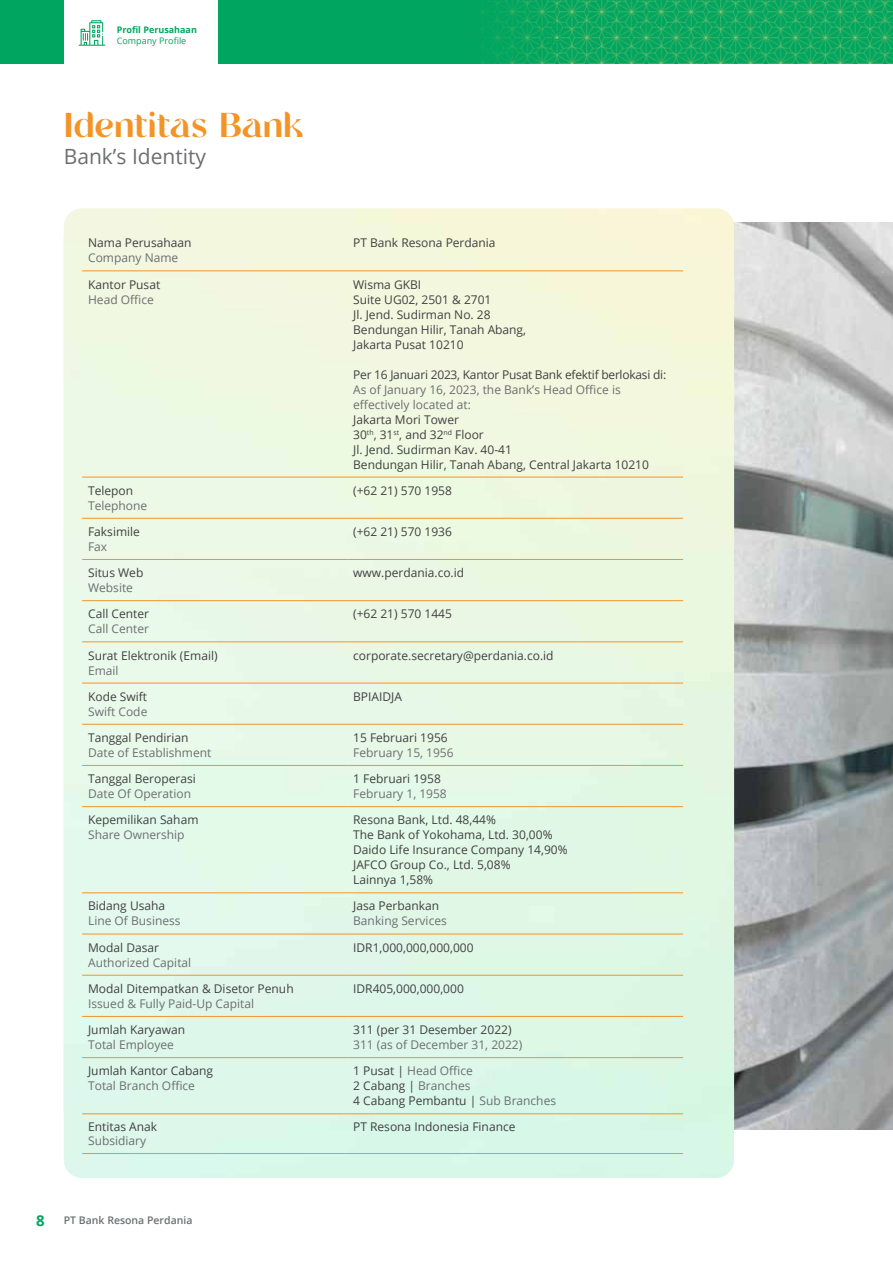
<style>
.page{position:relative;width:893px;height:1263px;background:#fff}
.page>*{position:absolute;margin:0;border:0;box-sizing:border-box;transform-origin:0 0}
.t1{font:34.5px "Tangerine";color:#f49427}
.t2{font:21px "Open Sans";color:#6d6e71}
.t3{font:700 15px "Open Sans";color:#00a55f}
.t4{font:12px/15px "Open Sans";color:#414042}
.t5{font:12px/15px "Open Sans";color:#6d6e71}
.t6{font:12px "Open Sans";letter-spacing:-.02em;color:#414042}
.t7{font:600 10.5px "Open Sans";color:#6d6e71}
.t8{font:700 9px "Open Sans";color:#00a55f}
.t9{font:9px "Open Sans";color:#00a55f}
.s1{color:#6d6e71}
</style>
<div class="page">
<div style="left:0;top:0;width:893px;height:64px;background:#00a55f"></div>
<img style="left:480px;top:0;width:413px;height:64px">
<div style="left:64px;top:0;width:153px;height:65px;background:#fff"></div>
<svg style="left:541px;top:21px;width:23px;height:25px"></svg>
<svg style="left:79px;top:20px;width:26px;height:26px"></svg>
<img style="left:734px;top:223px;width:159px;height:906px">
<hr style="left:82px;top:270px;width:265px;height:1px;background:#f49427">
<hr style="left:347px;top:270px;width:336px;height:1px;background:#f49427">
<hr style="left:82px;top:477px;width:265px;height:1px;background:#f49427">
<hr style="left:347px;top:477px;width:336px;height:1px;background:#f49427">
<hr style="left:82px;top:518px;width:265px;height:1px;background:#f49427">
<hr style="left:347px;top:518px;width:336px;height:1px;background:#f49427">
<hr style="left:82px;top:559px;width:265px;height:1px;background:#f49427">
<hr style="left:347px;top:559px;width:336px;height:1px;background:#f49427">
<hr style="left:82px;top:600px;width:265px;height:1px;background:#f49427">
<hr style="left:347px;top:600px;width:336px;height:1px;background:#f49427">
<hr style="left:82px;top:641px;width:265px;height:1px;background:#f49427">
<hr style="left:347px;top:641px;width:336px;height:1px;background:#f49427">
<hr style="left:82px;top:683px;width:265px;height:1px;background:#f49427">
<hr style="left:347px;top:683px;width:336px;height:1px;background:#f49427">
<hr style="left:82px;top:724px;width:265px;height:1px;background:#f49427">
<hr style="left:347px;top:724px;width:336px;height:1px;background:#f49427">
<hr style="left:82px;top:765px;width:265px;height:1px;background:#f49427">
<hr style="left:347px;top:765px;width:336px;height:1px;background:#f49427">
<hr style="left:82px;top:806px;width:265px;height:1px;background:#f49427">
<hr style="left:347px;top:806px;width:336px;height:1px;background:#f49427">
<hr style="left:82px;top:892px;width:265px;height:1px;background:#f49427">
<hr style="left:347px;top:892px;width:336px;height:1px;background:#f49427">
<hr style="left:82px;top:934px;width:265px;height:1px;background:#f49427">
<hr style="left:347px;top:934px;width:336px;height:1px;background:#f49427">
<hr style="left:82px;top:975px;width:265px;height:1px;background:#f49427">
<hr style="left:347px;top:975px;width:336px;height:1px;background:#f49427">
<hr style="left:82px;top:1016px;width:265px;height:1px;background:#f49427">
<hr style="left:347px;top:1016px;width:336px;height:1px;background:#f49427">
<hr style="left:82px;top:1057px;width:265px;height:1px;background:#f49427">
<hr style="left:347px;top:1057px;width:336px;height:1px;background:#f49427">
<hr style="left:82px;top:1113px;width:265px;height:1px;background:#f49427">
<hr style="left:347px;top:1113px;width:336px;height:1px;background:#f49427">
<hr style="left:82px;top:1153px;width:265px;height:1px;background:#f49427">
<hr style="left:347px;top:1153px;width:336px;height:1px;background:#f49427">
<p class="t8" style="left:117px;top:23px;width:82px">Profil Perusahaan</p>
<p class="t9" style="left:117px;top:34px;width:71px">Company Profile</p>
<h1 class="t1" style="left:64px;top:104px;width:241px">Identitas Bank</h1>
<h2 class="t2" style="left:64px;top:142px;width:144px">Bank’s Identity</h2>
<p class="t4" style="left:88px;top:235px;width:105px">Nama Perusahaan</p>
<p class="t5" style="left:88px;top:250px;width:92px">Company Name</p>
<p class="t4" style="left:353px;top:235px;width:144px">PT Bank Resona Perdania</p>
<p class="t4" style="left:88px;top:276px;width:74px">Kantor Pusat</p>
<p class="t5" style="left:88px;top:291px;width:67px">Head Office</p>
<p class="t4" style="left:353px;top:276px;width:174px">Wisma GKBI<br>Suite UG02, 2501 &amp; 2701<br>Jl. Jend. Sudirman No. 28<br>Bendungan Hilir, Tanah Abang,<br>Jakarta Pusat 10210</p>
<p class="t6" style="left:353px;top:366px;width:314px">Per 16 Januari 2023, Kantor Pusat Bank efektif berlokasi di:</p>
<p class="t5" style="left:353px;top:381px;width:269px">As of January 16, 2023, the Bank’s Head Office is effectively located at:</p>
<p class="t4" style="left:353px;top:411px;width:297px">Jakarta Mori Tower<br>30<sup>th</sup>, 31<sup>st</sup>, and 32<sup>nd</sup> Floor<br>Jl. Jend. Sudirman Kav. 40-41<br>Bendungan Hilir, Tanah Abang, Central Jakarta 10210</p>
<p class="t4" style="left:88px;top:483px;width:47px">Telepon</p>
<p class="t5" style="left:88px;top:498px;width:61px">Telephone</p>
<p class="t4" style="left:353px;top:483px;width:100px">(+62 21) 570 1958</p>
<p class="t4" style="left:88px;top:524px;width:53px">Faksimile</p>
<p class="t5" style="left:88px;top:539px;width:21px">Fax</p>
<p class="t4" style="left:353px;top:524px;width:100px">(+62 21) 570 1936</p>
<p class="t4" style="left:88px;top:565px;width:57px">Situs Web</p>
<p class="t5" style="left:88px;top:580px;width:46px">Website</p>
<p class="t4" style="left:353px;top:565px;width:113px">www.perdania.co.id</p>
<p class="t4" style="left:88px;top:606px;width:62px">Call Center</p>
<p class="t5" style="left:88px;top:621px;width:62px">Call Center</p>
<p class="t4" style="left:353px;top:606px;width:100px">(+62 21) 570 1445</p>
<p class="t4" style="left:88px;top:647px;width:131px">Surat Elektronik (Email)</p>
<p class="t5" style="left:88px;top:662px;width:32px">Email</p>
<p class="t4" style="left:353px;top:647px;width:202px">corporate.secretary@perdania.co.id</p>
<p class="t4" style="left:88px;top:688px;width:61px">Kode Swift</p>
<p class="t5" style="left:88px;top:703px;width:61px">Swift Code</p>
<p class="t4" style="left:353px;top:688px;width:50px">BPIAIDJA</p>
<p class="t4" style="left:88px;top:730px;width:102px">Tanggal Pendirian</p>
<p class="t5" style="left:88px;top:745px;width:125px">Date of Establishment</p>
<p class="t4" style="left:353px;top:730px;width:96px">15 Februari 1956</p>
<p class="t5" style="left:353px;top:745px;width:102px">February 15, 1956</p>
<p class="t4" style="left:88px;top:771px;width:109px">Tanggal Beroperasi</p>
<p class="t5" style="left:88px;top:786px;width:104px">Date Of Operation</p>
<p class="t4" style="left:353px;top:771px;width:89px">1 Februari 1958</p>
<p class="t5" style="left:353px;top:786px;width:95px">February 1, 1958</p>
<p class="t4" style="left:88px;top:812px;width:112px">Kepemilikan Saham</p>
<p class="t5" style="left:88px;top:827px;width:98px">Share Ownership</p>
<p class="t4" style="left:353px;top:812px;width:216px">Resona Bank, Ltd. 48,44%<br>The Bank of Yokohama, Ltd. 30,00%<br>Daido Life Insurance Company 14,90%<br>JAFCO Group Co., Ltd. 5,08%<br>Lainnya 1,58%</p>
<p class="t4" style="left:88px;top:898px;width:79px">Bidang Usaha</p>
<p class="t5" style="left:88px;top:913px;width:94px">Line Of Business</p>
<p class="t4" style="left:353px;top:898px;width:87px">Jasa Perbankan</p>
<p class="t5" style="left:353px;top:913px;width:95px">Banking Services</p>
<p class="t4" style="left:88px;top:939px;width:72px">Modal Dasar</p>
<p class="t5" style="left:88px;top:954px;width:105px">Authorized Capital</p>
<p class="t4" style="left:353px;top:939px;width:122px">IDR1,000,000,000,000</p>
<p class="t4" style="left:88px;top:981px;width:207px">Modal Ditempatkan &amp; Disetor Penuh</p>
<p class="t5" style="left:88px;top:996px;width:167px">Issued &amp; Fully Paid-Up Capital</p>
<p class="t4" style="left:353px;top:981px;width:112px">IDR405,000,000,000</p>
<p class="t4" style="left:88px;top:1022px;width:98px">Jumlah Karyawan</p>
<p class="t5" style="left:88px;top:1037px;width:87px">Total Employee</p>
<p class="t4" style="left:353px;top:1022px;width:160px">311 (per 31 Desember 2022)</p>
<p class="t5" style="left:353px;top:1037px;width:171px">311 (as of December 31, 2022)</p>
<p class="t4" style="left:88px;top:1063px;width:127px">Jumlah Kantor Cabang</p>
<p class="t5" style="left:88px;top:1078px;width:108px">Total Branch Office</p>
<p class="t4" style="left:353px;top:1063px;width:204px">1 Pusat | <span class="s1">Head Office<br></span>2 Cabang | <span class="s1">Branches<br></span>4 Cabang Pembantu | <span class="s1">Sub Branches</span></p>
<p class="t4" style="left:88px;top:1119px;width:70px">Entitas Anak</p>
<p class="t5" style="left:88px;top:1133px;width:60px">Subsidiary</p>
<p class="t4" style="left:353px;top:1119px;width:164px">PT Resona Indonesia Finance</p>
<p class="t3" style="left:36px;top:1210px;width:10px">8</p>
<p class="t7" style="left:64px;top:1213px;width:130px">PT Bank Resona Perdania</p>
</div>
